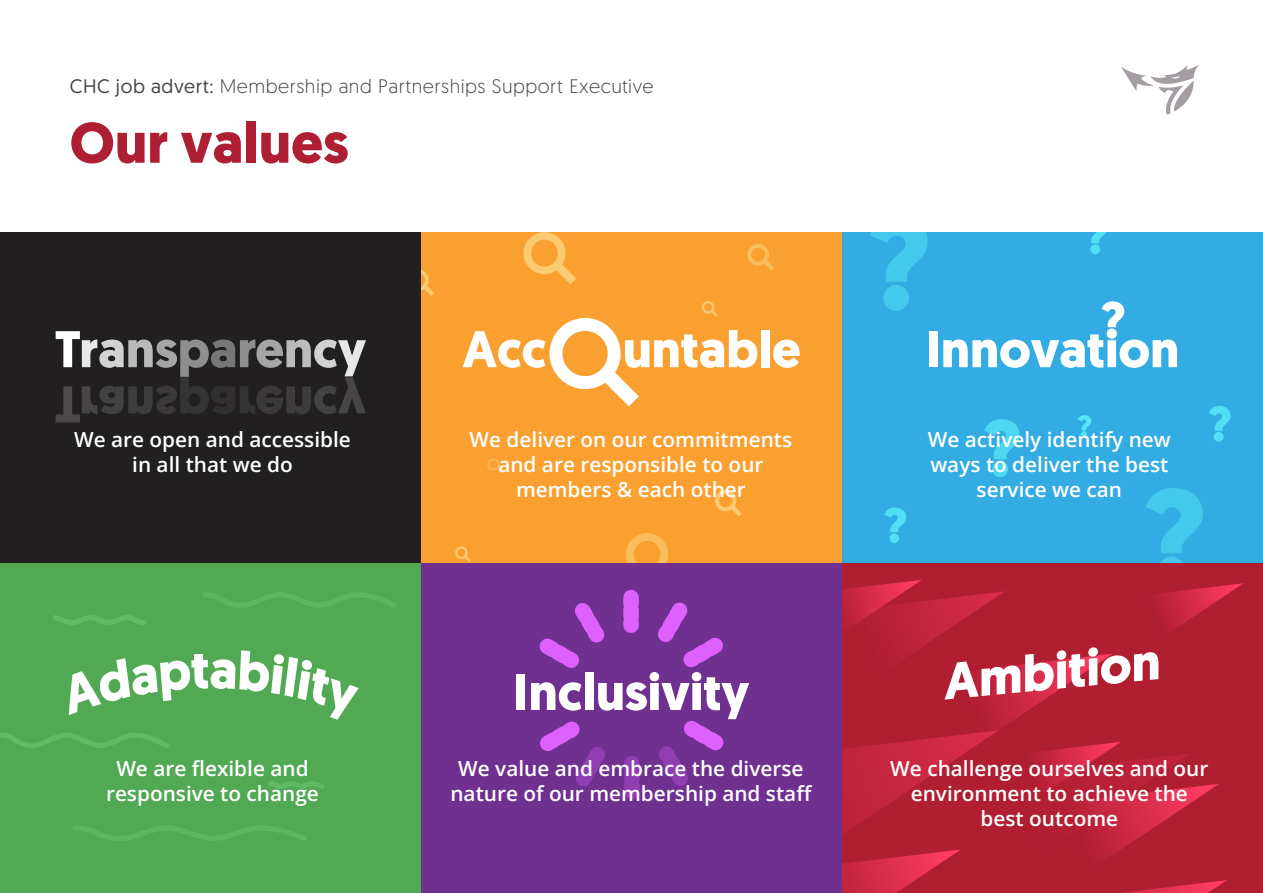
<style>
.page{position:relative;width:1263px;height:893px;background:#fff}
.page>*{position:absolute;margin:0;border:0;box-sizing:border-box;transform-origin:0 0}
.t1{font:700 57px "Geomanist";letter-spacing:.005em;color:#af1f33}
.t2{font:700 51.45px "Geomanist";color:#fff}
.t3{font:700 51.45px "Geomanist";color:rgb(255 255 255/.9)}
.t4{font:700 51.15px "Geomanist";color:#fff}
.t5{font:600 20.85px/24.9px "Open Sans";color:#fff;text-align:center}
.t6{font:300 19.5px "Geomanist";letter-spacing:.025em;color:#4a4646}
.s1{font-weight:400}
.s2{color:#fff}
.s3{color:rgb(255 255 255/.8)}
.s4{color:rgb(255 255 255/.7)}
.s5{color:rgb(255 255 255/.6)}
.s6{color:rgb(255 255 255/.5)}
.s7{color:rgb(255 255 255/.4)}
</style>
<div class="page">
<svg style="left:1121px;top:65px;width:78px;height:50px"></svg>
<div style="left:421px;top:563px;width:421px;height:330px;background:#6f3090"></div>
<svg style="left:540px;top:603px;width:64px;height:65px"></svg>
<svg style="left:540px;top:722px;width:65px;height:64px"></svg>
<svg style="left:624px;top:764px;width:16px;height:27px"></svg>
<svg style="left:659px;top:721px;width:64px;height:65px"></svg>
<svg style="left:658px;top:602px;width:65px;height:65px"></svg>
<svg style="left:623px;top:597px;width:16px;height:28px"></svg>
<div style="left:0;top:233px;width:421px;height:330px;background:#211f1f"></div>
<div style="left:421px;top:233px;width:421px;height:330px;background:#f9a031"></div>
<div style="left:842px;top:233px;width:421px;height:330px;background:#33ace3"></div>
<div style="left:0;top:563px;width:421px;height:330px;background:#51a954"></div>
<svg style="left:69px;top:650px;width:290px;height:70px"></svg>
<div style="left:842px;top:563px;width:421px;height:330px;background:#b01e32"></div>
<svg style="left:842px;top:580px;width:401px;height:313px"></svg>
<svg style="left:549px;top:318px;width:90px;height:88px"></svg>
<svg style="left:870px;top:233px;width:58px;height:78px"></svg>
<svg style="left:1145px;top:488px;width:58px;height:75px"></svg>
<svg style="left:984px;top:419px;width:35px;height:58px"></svg>
<svg style="left:1090px;top:233px;width:15px;height:21px"></svg>
<svg style="left:1209px;top:406px;width:21px;height:36px"></svg>
<svg style="left:884px;top:507px;width:22px;height:36px"></svg>
<svg style="left:1078px;top:415px;width:13px;height:22px"></svg>
<svg style="left:53px;top:615px;width:93px;height:10px"></svg>
<svg style="left:268px;top:781px;width:56px;height:8px"></svg>
<svg style="left:203px;top:593px;width:193px;height:14px"></svg>
<svg style="left:0;top:733px;width:169px;height:15px"></svg>
<svg style="left:73px;top:826px;width:234px;height:15px"></svg>
<svg style="left:747px;top:244px;width:27px;height:27px"></svg>
<svg style="left:523px;top:233px;width:53px;height:51px"></svg>
<svg style="left:626px;top:533px;width:42px;height:30px"></svg>
<svg style="left:715px;top:490px;width:27px;height:26px"></svg>
<svg style="left:421px;top:270px;width:13px;height:26px"></svg>
<svg style="left:487px;top:458px;width:16px;height:16px"></svg>
<svg style="left:455px;top:546px;width:16px;height:16px"></svg>
<svg style="left:702px;top:301px;width:16px;height:16px"></svg>
<p class="t6" style="left:70px;top:74px;width:585px"><span class="s1">CHC job advert:</span> Membership and Partnerships Support Executive</p>
<p class="t1" style="left:70px;top:105px;width:280px">Our values</p>
<h2 class="t2" style="left:1100px;top:286px;width:27px">?</h2>
<h2 class="t3" style="left:55px;top:315px;width:313px"><span class="s2">T</span>r<span class="s3">a</span><span class="s4">n</span><span class="s5">s</span><span class="s6">p</span><span class="s7">a</span><span class="s6">r</span><span class="s5">e</span><span class="s4">n</span><span class="s3">c</span>y</h2>
<h2 class="t2" style="left:462px;top:315px;width:340px">Acc untable</h2>
<h2 class="t2" style="left:926px;top:315px;width:255px">Innovation</h2>
<p class="t5" style="left:74px;top:427px;width:278px">We are open and accessible in all that we do</p>
<p class="t5" style="left:470px;top:427px;width:324px">We deliver on our commitments and are responsible to our members &amp; each other</p>
<p class="t5" style="left:928px;top:427px;width:244px">We actively identify new ways to deliver the best service we can</p>
<h2 class="t2" style="left:513px;top:658px;width:238px">Inclusivity</h2>
<h3 class="t4" style="left:940px;top:647px;width:219px;rotate:-5deg">Ambition</h3>
<p class="t5" style="left:106px;top:755px;width:214px">We are flexible and responsive to change</p>
<p class="t5" style="left:450px;top:755px;width:363px">We value and embrace the diverse nature of our membership and staff</p>
<p class="t5" style="left:890px;top:755px;width:320px">We challenge ourselves and our environment to achieve the best outcome</p>
</div>
